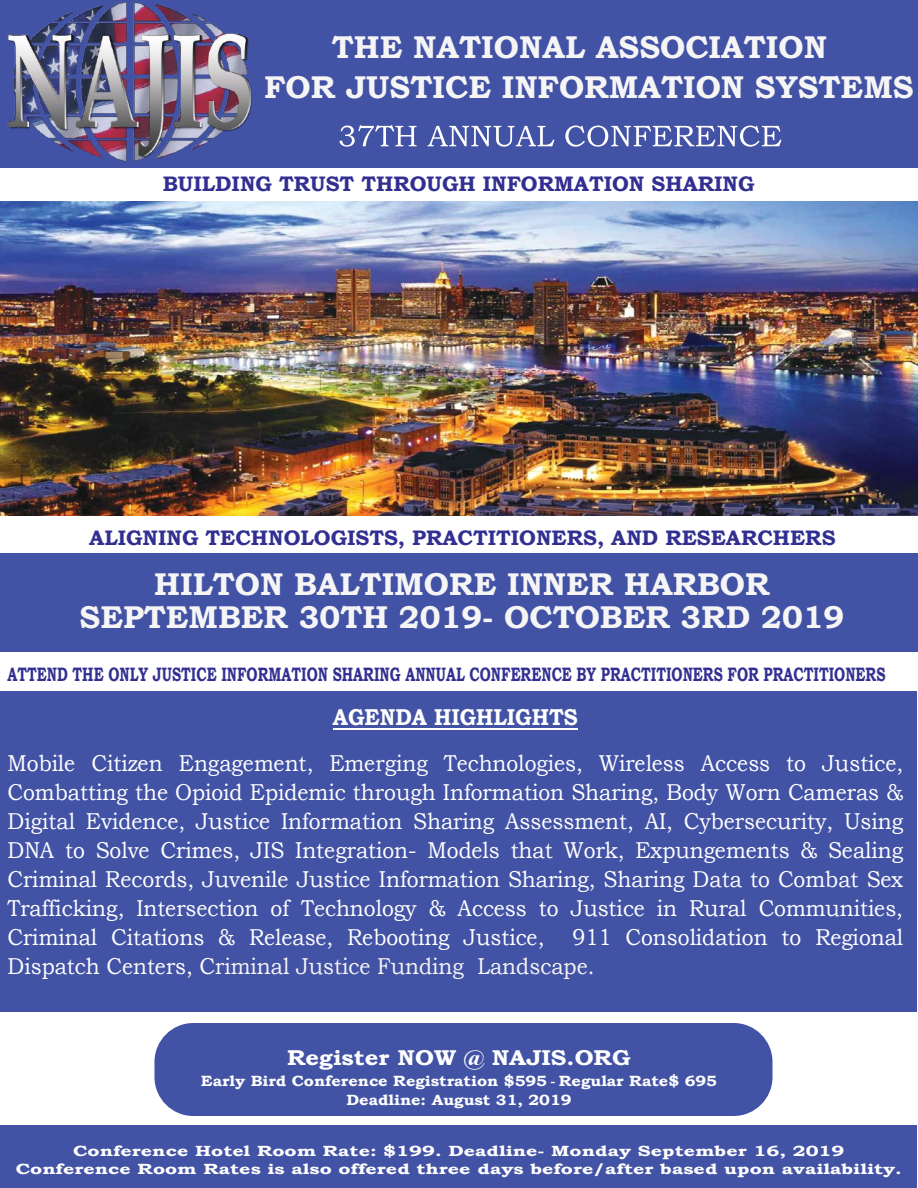
<style>
.page{position:relative;width:918px;height:1188px;background:#fff}
.page>*{position:absolute;margin:0;border:0;box-sizing:border-box;transform-origin:0 0}
.t1{font:700 31.5px/40px "Bookman Old Style";color:#f6f5f5}
.t2{font:22.95px/29px "Bookman Old Style";color:#fff;text-align:justify;scale:.92 1}
.t3{font:700 22.95px "Bookman Old Style";color:#fff;scale:.92 1}
.t4{font:700 21.45px "Bookman Old Style";color:#fff;scale:1.1 1}
.t5{font:700 21px "Bookman Old Style";color:#313092}
.t6{font:700 19.35px "Bookman Old Style";color:#313092;scale:.71 1}
.t7{font:700 14.85px/19.2px "Bookman Old Style";color:#fff;text-align:center;scale:1.1 1}
.t8{font:700 14.7px/18.9px "Bookman Old Style";color:#fff;text-align:center;scale:1.32 1}
.s1{color:#f6f5f5}
.s2{font-family:"Calibri"}
</style>
<div class="page">
<div style="left:0;top:0;width:918px;height:168px;background:#4252a5"></div>
<svg style="left:340px;top:125px;width:77px;height:22px"></svg>
<svg style="left:428px;top:126px;width:127px;height:21px"></svg>
<svg style="left:565px;top:126px;width:216px;height:21px"></svg>
<div style="left:0;top:554px;width:918px;height:98px;background:#4252a5"></div>
<div style="left:0;top:692px;width:916px;height:320px;background:#4252a5"></div>
<hr style="left:333px;top:728px;width:245px;height:1px;background:#fff">
<img style="left:0;top:201px;width:918px;height:314px">
<img style="left:8px;top:1px;width:244px;height:161px">
<div style="left:0;top:1125px;width:916px;height:63px;background:#4252a5"></div>
<div style="left:154px;top:1023px;width:619px;height:93px;background:#4252a5;border-radius:39px"></div>
<h1 class="t1" style="left:264px;top:26px;width:651px;text-indent:68px">THE NATIONAL ASSOCIATION<br>FOR JUSTICE INFORMATION SYSTEMS</h1>
<p class="t5" style="left:163px;top:168px;width:593px">BUILDING TRUST THROUGH INFORMATION SHARING</p>
<p class="t5" style="left:89px;top:522px;width:748px">ALIGNING TECHNOLOGISTS, PRACTITIONERS, AND RESEARCHERS</p>
<h1 class="t1" style="left:80px;top:567px;width:766px;line-height:33px;text-align:center">HILTON BALTIMORE INNER HARBOR<br>SEPTEMBER 30TH 2019- OCTOBER 3RD 2019</h1>
<p class="t6" style="left:8px;top:660px;width:1238px">ATTEND THE ONLY JUSTICE INFORMATION SHARING ANNUAL CONFERENCE BY PRACTITIONERS FOR PRACTITIONERS</p>
<p class="t3" style="left:333px;top:701px;width:268px">AGENDA HIGHLIGHTS</p>
<p class="t2" style="left:7px;top:748px;width:975px">Mobile Citizen Engagement, Emerging Technologies, Wireless Access to Justice, Combatting the Opioid Epidemic through Information Sharing, Body Worn Cameras &amp; Digital Evidence, Justice Information Sharing Assessment, AI, Cybersecurity, Using DNA to Solve Crimes, JIS Integration- Models that Work, Expungements &amp; Sealing Criminal Records, Juvenile Justice Information Sharing, Sharing Data to Combat Sex Trafficking, Intersection of Technology &amp; Access to Justice in Rural Communities, Criminal Citations &amp; Release, Rebooting Justice, 911 Consolidation to Regional Dispatch Centers, C<span class="s1">riminal Justice Funding Landscape.</span></p>
<p class="t4" style="left:287px;top:1042px;width:314px">Register NOW @ NAJIS.ORG</p>
<p class="t7" style="left:201px;top:1071px;width:471px">Early Bird Conference Registration $595 <span class="s2">-</span> Regular Rate$ 695<br>Deadline: August 31, 2019</p>
<p class="t8" style="left:16px;top:1141px;width:673px">Conference Hotel Room Rate: $199. Deadline- Monday September 16, 2019<br>Conference Room Rates is also offered three days before/after based upon availability.</p>
</div>
